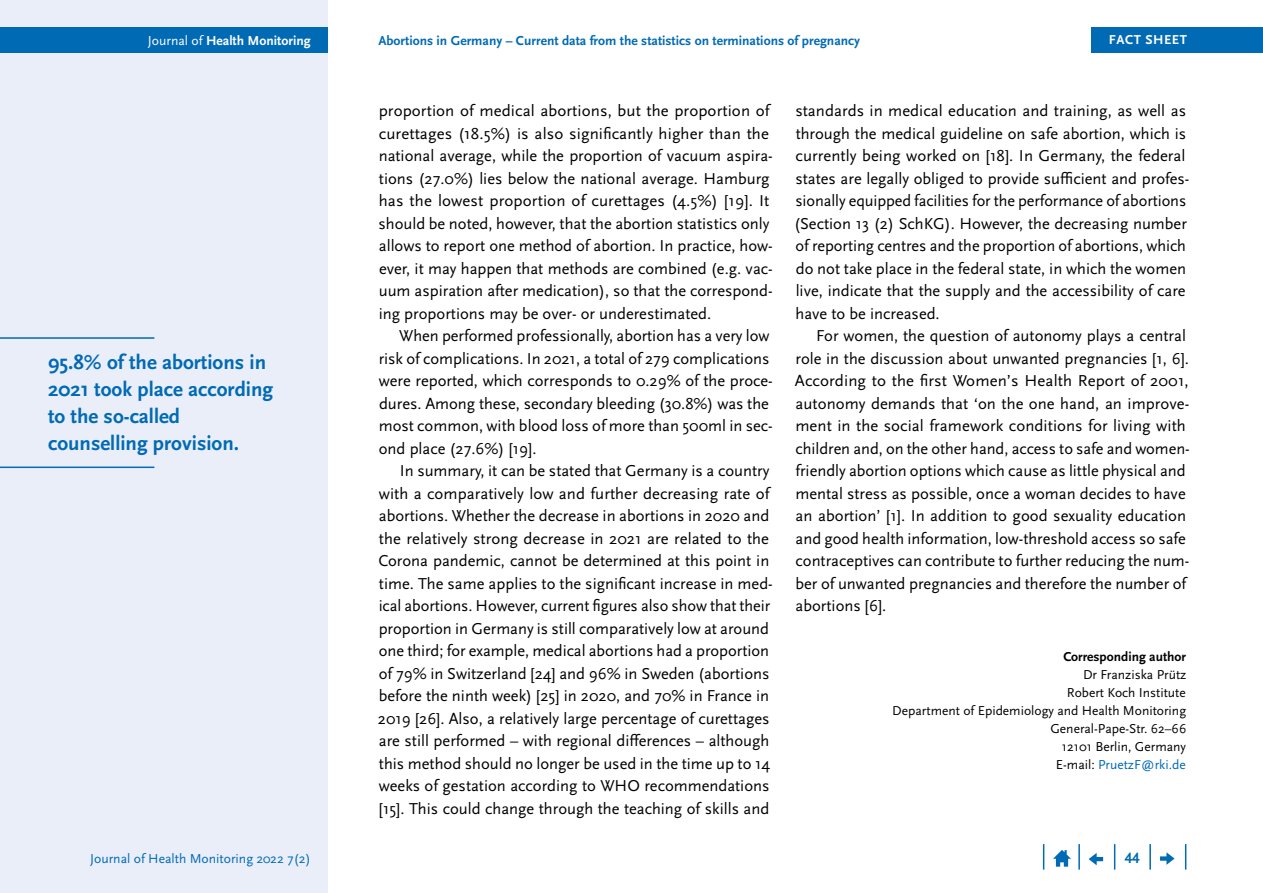
<style>
.page{position:relative;width:1263px;height:893px;background:#fff}
.page>*{position:absolute;margin:0;border:0;box-sizing:border-box;transform-origin:0 0}
.t1{font:700 21px/27px "Scala Sans Pro";color:#006ab4}
.Copy_Einzug{font:16.5px/22.5px "Scala Sans Pro";color:#000}
.t2{font:700 15.75px "Scala Sans Pro";color:#006ab4}
.t3{font:700 13.65px "Scala Sans Pro";color:#006ab4}
.t4{font:13.65px "Scala Sans Pro";color:#006ab4}
.t5{font:700 13.65px "Scala Sans Pro";color:#fff}
.Impressum_klein{font:13.5px "Scala Sans Pro";color:#000}
.Impressum_klein-2{font:13.5px "Scala Sans Pro";color:#006ab4}
.t6{font:700 13.5px "Scala Sans Pro";color:#000}
.t7{font:700 13.5px "Scala Sans Pro";letter-spacing:.04em;color:#fff}
.s1{font-weight:400}
.s2{color:#000}
</style>
<div class="page">
<div style="left:0;top:0;width:327px;height:893px;background:#eaeef9"></div>
<div style="left:0;top:28px;width:327px;height:25px;background:#006ab4"></div>
<svg style="left:1185px;top:844px;width:1px;height:26px"></svg>
<hr style="left:1149px;top:844px;width:2px;height:26px;background:#006ab4">
<svg style="left:1114px;top:844px;width:1px;height:26px"></svg>
<hr style="left:1078px;top:844px;width:2px;height:26px;background:#006ab4">
<svg style="left:1043px;top:844px;width:1px;height:26px"></svg>
<svg style="left:1053px;top:850px;width:18px;height:17px"></svg>
<svg style="left:1089px;top:853px;width:14px;height:12px"></svg>
<svg style="left:1160px;top:852px;width:14px;height:13px"></svg>
<div style="left:1091px;top:28px;width:172px;height:25px;background:#006ab4"></div>
<hr style="left:0;top:337px;width:154px;height:2px;background:#006ab4">
<hr style="left:0;top:467px;width:154px;height:1px;background:#006ab4">
<p class="t5" style="left:148px;top:33px;width:164px"><span class="s1">Journal of</span> Health Monitoring</p>
<p class="t3" style="left:378px;top:33px;width:483px">Abortions in Germany – Current data from the statistics on terminations of pregnancy</p>
<p class="t7" style="left:1109px;top:32px;width:80px">FACT SHEET</p>
<p class="t1" style="left:48px;top:348px;width:227px">95.8% of the abortions in<br>2021 took place according to the so-called counselling provision.</p>
<p class="t4" style="left:90px;top:850px;width:222px">Journal of Health Monitoring 2022 7(2)</p>
<p class="Copy_Einzug" style="left:379px;top:99px;width:396px">proportion of medical abortions, but the proportion of curettages (18.5%) is also significantly higher than the national average, while the proportion of vacuum aspira&shy;tions (27.0%) lies below the national average. Hamburg has the lowest proportion of curettages (4.5%) [19]. It should be noted, however, that the abortion statistics only allows to report one method of abortion. In practice, how&shy;ever, it may happen that methods are combined (e.g. vac&shy;uum aspiration after medication), so that the correspond&shy;ing proportions may be over- or underestimated.</p>
<p class="Copy_Einzug" style="left:379px;top:324px;width:396px;text-indent:21px">When performed professionally, abortion has a very low risk of complications. In 2021, a total of 279 complications were reported, which corresponds to 0.29% of the proce&shy;dures. Among these, secondary bleeding (30.8%) was the most common, with blood loss of more than 500ml in sec&shy;ond place (27.6%) [19].</p>
<p class="Copy_Einzug" style="left:378px;top:459px;width:396px;text-indent:22px">In summary, it can be stated that Germany is a country with a comparatively low and further decreasing rate of abortions. Whether the decrease in abortions in 2020 and the relatively strong decrease in 2021 are related to the Corona pandemic, cannot be determined at this point in time. The same applies to the significant increase in med&shy;ical abortions. However, current figures also show that their proportion in Germany is still comparatively low at around one third; for example, medical abortions had a proportion of 79% in Switzerland [24] and 96% in Sweden (abortions before the ninth week) [25] in 2020, and 70% in France in 2019 [26]. Also, a relatively large percentage of curettages are still performed – with regional differences – although this method should no longer be used in the time up to 14 weeks of gestation according to WHO recommendations [15]. This could change through the teaching of skills and</p>
<p class="Copy_Einzug" style="left:794px;top:99px;width:397px">standards in medical education and training, as well as through the medical guideline on safe abortion, which is currently being worked on [18]. In Germany, the federal states are legally obliged to provide sufficient and profes&shy;sionally equipped facilities for the performance of abortions (Section 13 (2) SchKG). However, the decreasing number of reporting centres and the proportion of abortions, which do not take place in the federal state, in which the women live, indicate that the supply and the accessibility of care have to be increased.</p>
<p class="Copy_Einzug" style="left:795px;top:324px;width:396px;text-indent:21px">For women, the question of autonomy plays a central role in the discussion about unwanted pregnancies [1, 6].<br>According to the first Women’s Health Report of 2001, autonomy demands that ‘on the one hand, an improve&shy;ment in the social framework conditions for living with children and, on the other hand, access to safe and women&shy;friendly abortion options which cause as little physical and mental stress as possible, once a woman decides to have an abortion’ [1]. In addition to good sexuality education and good health information, low-threshold access so safe contraceptives can contribute to further reducing the num&shy;ber of unwanted pregnancies and therefore the number of abortions [6].</p>
<h3 class="t6" style="left:1063px;top:648px;width:124px">Corresponding author</h3>
<p class="Impressum_klein" style="left:1083px;top:666px;width:105px">Dr Franziska Prütz</p>
<p class="Impressum_klein" style="left:1067px;top:684px;width:120px">Robert Koch Institute</p>
<p class="Impressum_klein" style="left:892px;top:702px;width:295px">Department of Epidemiology and Health Monitoring</p>
<p class="Impressum_klein" style="left:1050px;top:720px;width:137px">General-Pape-Str. 62–66</p>
<p class="Impressum_klein" style="left:1062px;top:738px;width:126px">12101 Berlin, Germany</p>
<p class="Impressum_klein-2" style="left:1056px;top:756px;width:131px"><span class="s2">E-mail:</span> PruetzF@rki.de</p>
<p class="t2" style="left:1125px;top:849px;width:16px">44</p>
</div>
